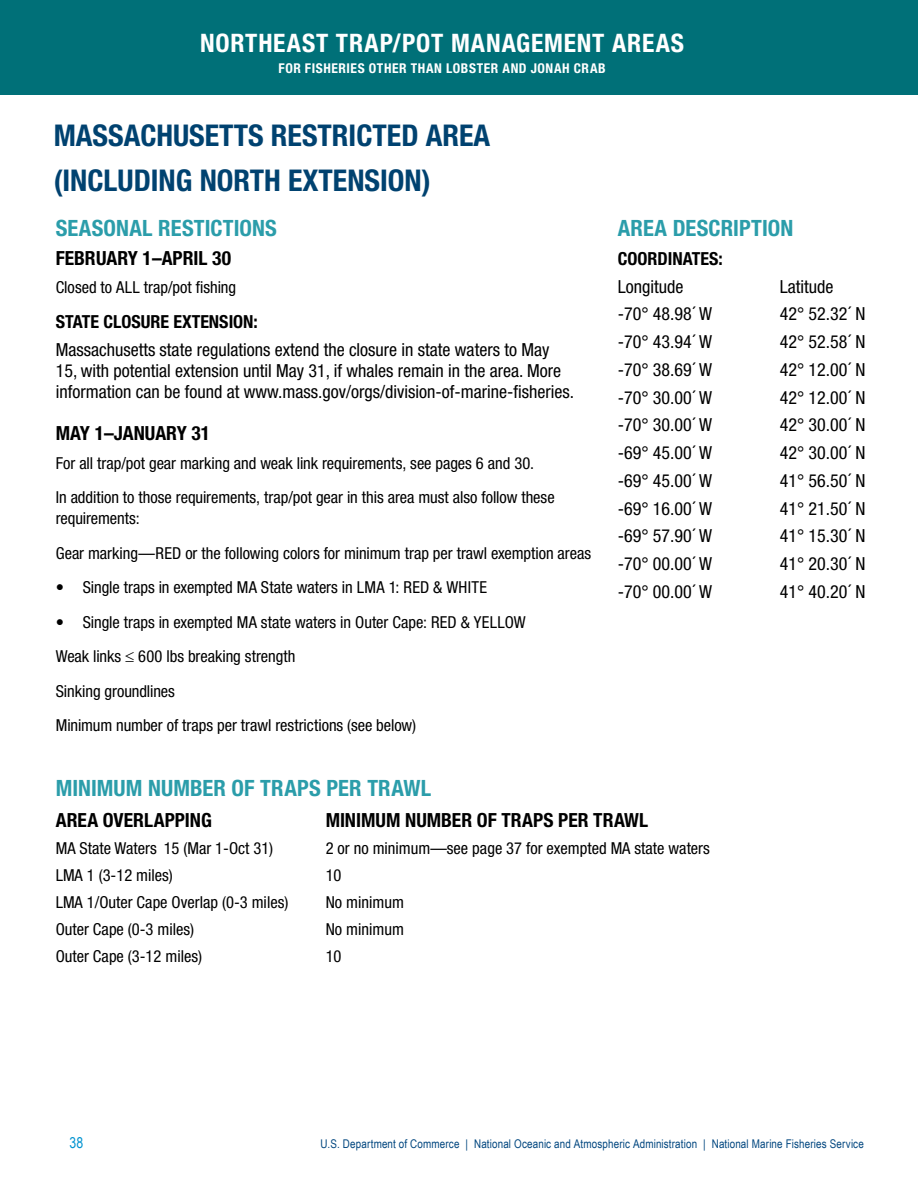
<style>
.page{position:relative;width:918px;height:1188px;background:#fff}
.page>*{position:absolute;margin:0;border:0;box-sizing:border-box;transform-origin:0 0}
.t1{font:700 condensed 30px/45px "Helvetica Neue";color:#004270}
.t2{font:700 condensed 25.5px "Helvetica Neue";letter-spacing:.035em;color:#fff}
.t3{font:700 condensed 22.5px "Helvetica Neue";letter-spacing:.005em;color:#2b9daa}
.t4{font:700 condensed 19.5px "Helvetica Neue";color:#000}
.t5{font:condensed 18px/21px "Helvetica Neue";color:#000}
.t6{font:700 condensed 18px "Helvetica Neue";color:#000}
.t7{font:condensed 16.5px/34.5px "Helvetica Neue";color:#000}
.t8{font:15px "Arial Narrow";color:#0093d0}
.t9{font:700 condensed 13.5px "Helvetica Neue";letter-spacing:.045em;color:#fff}
.t10{font:12px "Arial Narrow";letter-spacing:.01em;color:#00467f}
</style>
<div class="page">
<div style="left:0;top:0;width:918px;height:94px;background:#007078"></div>
<h2 class="t2" style="left:200px;top:27px;width:486px">NORTHEAST TRAP/POT MANAGEMENT AREAS</h2>
<p class="t9" style="left:278px;top:60px;width:329px">FOR FISHERIES OTHER THAN LOBSTER AND JONAH CRAB</p>
<h1 class="t1" style="left:54px;top:113px;width:438px">MASSACHUSETTS RESTRICTED AREA (INCLUDING NORTH EXTENSION)</h1>
<h3 class="t3" style="left:56px;top:215px;width:223px">SEASONAL RESTICTIONS</h3>
<p class="t4" style="left:56px;top:246px;width:177px">FEBRUARY 1–APRIL 30</p>
<p class="t7" style="left:56px;top:270px;width:182px">Closed to ALL trap/pot fishing</p>
<p class="t6" style="left:56px;top:310px;width:204px">STATE CLOSURE EXTENSION:</p>
<p class="t5" style="left:56px;top:339px;width:520px">Massachusetts state regulations extend the closure in state waters to May<br>15, with potential extension until May 31, if whales remain in the area. More information can be found at www.mass.gov/orgs/division-of-marine-fisheries.</p>
<p class="t4" style="left:56px;top:422px;width:156px">MAY 1–JANUARY 31</p>
<p class="t7" style="left:56px;top:446px;width:500px">For all trap/pot gear marking and weak link requirements, see pages 6 and 30.<br>In addition to those requirements, trap/pot gear in this area must also follow these</p>
<p class="t7" style="left:56px;top:501px;width:537px">requirements:<br>Gear marking—RED or the following colors for minimum trap per trawl exemption areas</p>
<p class="t7" style="left:56px;top:570px;width:433px">• Single traps in exempted MA State waters in LMA 1: RED &amp; WHITE</p>
<p class="t7" style="left:56px;top:605px;width:472px">• Single traps in exempted MA state waters in Outer Cape: RED &amp; YELLOW Weak links ≤ 600 lbs breaking strength<br>Sinking groundlines<br>Minimum number of traps per trawl restrictions (see below)</p>
<h3 class="t3" style="left:618px;top:215px;width:177px">AREA DESCRIPTION</h3>
<p class="t6" style="left:618px;top:247px;width:106px">COORDINATES:</p>
<p class="t5" style="left:618px;top:276px;width:67px">Longitude</p>
<p class="t5" style="left:780px;top:276px;width:55px">Latitude</p>
<p class="t5" style="left:618px;top:303px;width:96px">-70° 48.98´ W</p>
<p class="t5" style="left:780px;top:303px;width:87px">42° 52.32´ N</p>
<p class="t5" style="left:618px;top:331px;width:96px">-70° 43.94´ W</p>
<p class="t5" style="left:780px;top:331px;width:87px">42° 52.58´ N</p>
<p class="t5" style="left:618px;top:359px;width:96px">-70° 38.69´ W</p>
<p class="t5" style="left:780px;top:359px;width:87px">42° 12.00´ N</p>
<p class="t5" style="left:618px;top:387px;width:96px">-70° 30.00´ W</p>
<p class="t5" style="left:780px;top:387px;width:87px">42° 12.00´ N</p>
<p class="t5" style="left:618px;top:414px;width:96px">-70° 30.00´ W</p>
<p class="t5" style="left:780px;top:414px;width:87px">42° 30.00´ N</p>
<p class="t5" style="left:618px;top:442px;width:96px">-69° 45.00´ W</p>
<p class="t5" style="left:780px;top:442px;width:87px">42° 30.00´ N</p>
<p class="t5" style="left:618px;top:470px;width:96px">-69° 45.00´ W</p>
<p class="t5" style="left:780px;top:470px;width:87px">41° 56.50´ N</p>
<p class="t5" style="left:618px;top:498px;width:96px">-69° 16.00´ W</p>
<p class="t5" style="left:780px;top:498px;width:87px">41° 21.50´ N</p>
<p class="t5" style="left:618px;top:525px;width:96px">-69° 57.90´ W</p>
<p class="t5" style="left:780px;top:525px;width:87px">41° 15.30´ N</p>
<p class="t5" style="left:618px;top:553px;width:96px">-70° 00.00´ W</p>
<p class="t5" style="left:780px;top:553px;width:87px">41° 20.30´ N</p>
<p class="t5" style="left:618px;top:581px;width:96px">-70° 00.00´ W</p>
<p class="t5" style="left:780px;top:581px;width:87px">41° 40.20´ N</p>
<h3 class="t3" style="left:56px;top:774px;width:377px">MINIMUM NUMBER OF TRAPS PER TRAWL</h3>
<p class="t4" style="left:56px;top:809px;width:158px">AREA OVERLAPPING</p>
<p class="t4" style="left:326px;top:809px;width:324px">MINIMUM NUMBER OF TRAPS PER TRAWL</p>
<p class="t7" style="left:56px;top:831px;width:219px">MA State Waters 15 (Mar 1-Oct 31)</p>
<p class="t7" style="left:326px;top:831px;width:386px">2 or no minimum—see page 37 for exempted MA state waters</p>
<p class="t7" style="left:56px;top:858px;width:119px">LMA 1 (3-12 miles)</p>
<p class="t7" style="left:326px;top:858px;width:17px">10</p>
<p class="t7" style="left:56px;top:885px;width:234px">LMA 1/Outer Cape Overlap (0-3 miles)</p>
<p class="t7" style="left:326px;top:885px;width:80px">No minimum</p>
<p class="t7" style="left:56px;top:912px;width:140px">Outer Cape (0-3 miles)</p>
<p class="t7" style="left:326px;top:912px;width:80px">No minimum</p>
<p class="t7" style="left:56px;top:939px;width:148px">Outer Cape (3-12 miles)</p>
<p class="t7" style="left:326px;top:939px;width:17px">10</p>
<p class="t8" style="left:69px;top:1131px;width:15px">38</p>
<p class="t10" style="left:321px;top:1134px;width:545px">U.S. Department of Commerce | National Oceanic and Atmospheric Administration | National Marine Fisheries Service</p>
</div>
